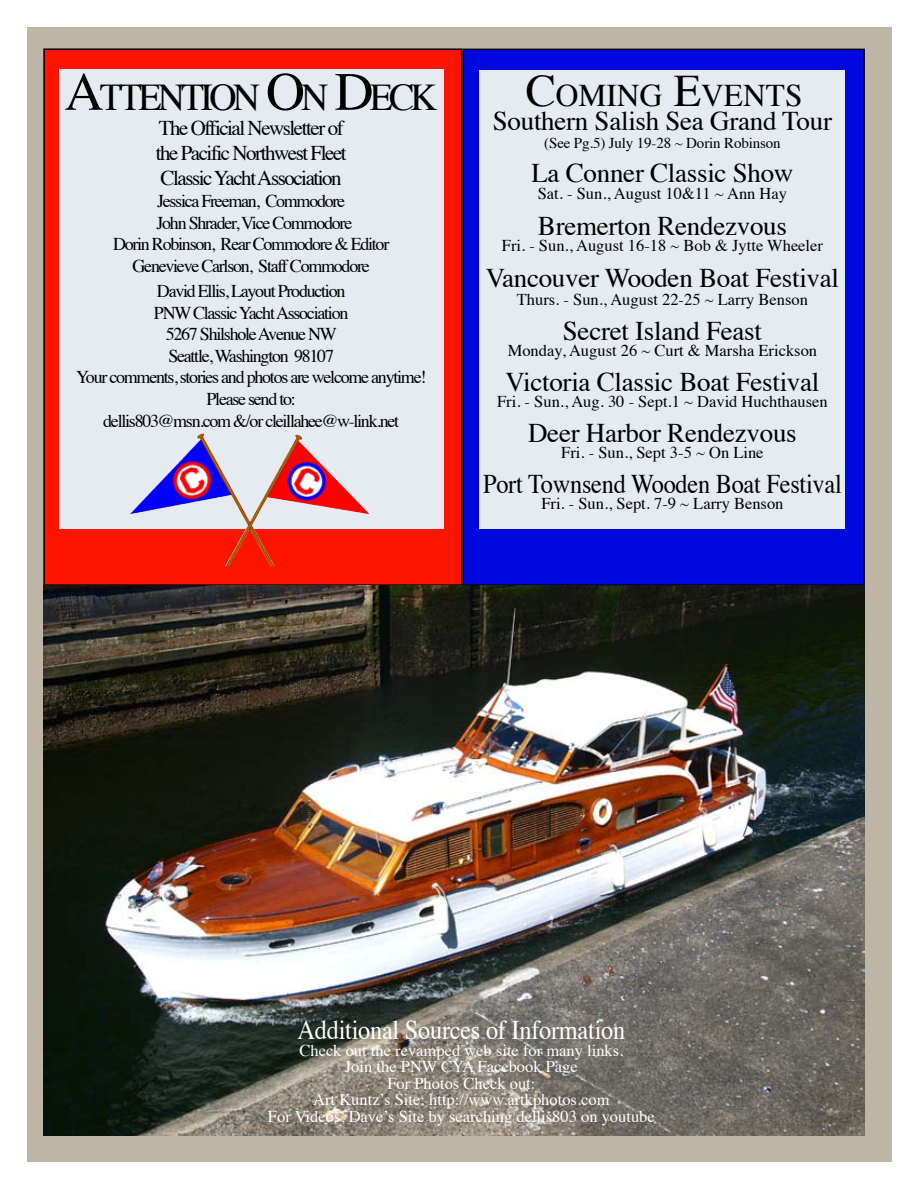
<style>
.page{position:relative;width:918px;height:1188px;background:#fff}
.page>*{position:absolute;margin:0;border:0;box-sizing:border-box;transform-origin:0 0}
.t1{font:37.8px "Times";letter-spacing:-.1em;color:#000}
.t2{font:31.5px "Times";color:#000}
.t3{font:27px "Times";letter-spacing:-.01em;color:#000}
.t4{font:27px "Times";letter-spacing:-.01em;color:#000;scale:.9 1}
.t5{font:27px "Times";letter-spacing:-.01em;color:#fff;scale:.9 1}
.t6{font:21px/25.2px "Times";letter-spacing:-.07em;color:#000}
.t7{font:18px/21.6px "Times";letter-spacing:-.07em;color:#000;text-align:center}
.t8{font:16.5px "Times";color:#000}
.t9{font:16.5px/16.5px "Times";color:#fff;text-align:center}
.t10{font:15px "Times";letter-spacing:-.01em;color:#000}
.s1{font-size:54px}
.s2{font-size:45px}
</style>
<div class="page">
<div style="left:27px;top:27px;width:865px;height:1135px;background:#bdb5a6"></div>
<div style="left:463px;top:49px;width:401px;height:536px;background:#0008df"></div>
<div style="left:462px;top:49px;width:403px;height:537px;border:2px solid #000"></div>
<div style="left:44px;top:49px;width:418px;height:536px;background:#ff1400"></div>
<div style="left:43px;top:48px;width:419px;height:538px;border:2px solid #000"></div>
<div style="left:59px;top:69px;width:384px;height:460px;background:#e6ebf1"></div>
<div style="left:480px;top:70px;width:365px;height:459px;background:#e6ebf1"></div>
<img style="left:44px;top:586px;width:821px;height:549px">
<img style="left:149px;top:433px;width:53px;height:61px">
<h1 class="t1" style="left:65px;top:62px;width:375px"><span class="s1">A</span>TTENTION <span class="s1">O</span>N <span class="s1">D</span>ECK</h1>
<p class="t6" style="left:156px;top:114px;width:192px">The Official Newsletter of the Pacific Northwest Fleet<br>Classic Yacht Association</p>
<p class="t7" style="left:113px;top:189px;width:278px">Jessica Freeman, Commodore<br>John Shrader, Vice Commodore<br>Dorin Robinson, Rear Commodore &amp; Editor Genevieve Carlson, Staff Commodore</p>
<p class="t7" style="left:76px;top:279px;width:352px">David Ellis, Layout Production<br>PNW Classic Yacht Association<br>5267 Shilshole Avenue NW<br>Seattle, Washington 98107<br>Your comments, stories and photos are welcome anytime!<br>Please send to:<br>dellis803@msn.com &amp;/or cleillahee@w-link.net</p>
<h2 class="t2" style="left:526px;top:66px;width:278px"><span class="s2">C</span>OMING <span class="s2">E</span>VENTS</h2>
<h3 class="t3" style="left:493px;top:95px;width:341px">Southern Salish Sea Grand Tour</h3>
<p class="t10" style="left:544px;top:129px;width:238px">(See Pg.5) July 19-28 ~ Dorin Robinson</p>
<h3 class="t3" style="left:531px;top:148px;width:264px">La Conner Classic Show</h3>
<p class="t8" style="left:538px;top:178px;width:251px">Sat. - Sun., August 10&amp;11 ~ Ann Hay</p>
<h3 class="t3" style="left:538px;top:200px;width:251px">Bremerton Rendezvous</h3>
<p class="t8" style="left:502px;top:230px;width:323px">Fri. - Sun., August 16-18 ~ Bob &amp; Jytte Wheeler</p>
<h3 class="t3" style="left:486px;top:253px;width:355px">Vancouver Wooden Boat Festival</h3>
<p class="t8" style="left:517px;top:284px;width:293px">Thurs. - Sun., August 22-25 ~ Larry Benson</p>
<h3 class="t3" style="left:563px;top:305px;width:201px">Secret Island Feast</h3>
<p class="t8" style="left:508px;top:335px;width:311px">Monday, August 26 ~ Curt &amp; Marsha Erickson</p>
<h3 class="t3" style="left:506px;top:356px;width:315px">Victoria Classic Boat Festival</h3>
<p class="t8" style="left:497px;top:386px;width:332px">Fri. - Sun., Aug. 30 - Sept.1 ~ David Huchthausen</p>
<h3 class="t3" style="left:528px;top:407px;width:270px">Deer Harbor Rendezvous</h3>
<p class="t8" style="left:561px;top:437px;width:204px">Fri. - Sun., Sept 3-5 ~ On Line</p>
<h3 class="t4" style="left:483px;top:458px;width:400px">Port Townsend Wooden Boat Festival</h3>
<p class="t8" style="left:541px;top:488px;width:244px">Fri. - Sun., Sept. 7-9 ~ Larry Benson</p>
<h3 class="t5" style="left:298px;top:1005px;width:366px">Additional Sources of Information</h3>
<p class="t9" style="left:268px;top:1040px;width:388px">Check out the revamped web site for many links.<br>Join the PNW CYA Facebook Page<br>For Photos Check out:<br>Art Kuntz’s Site: http://www.artkphotos.com<br>For Videos, Dave’s Site by searching dellis803 on youtube</p>
</div>
